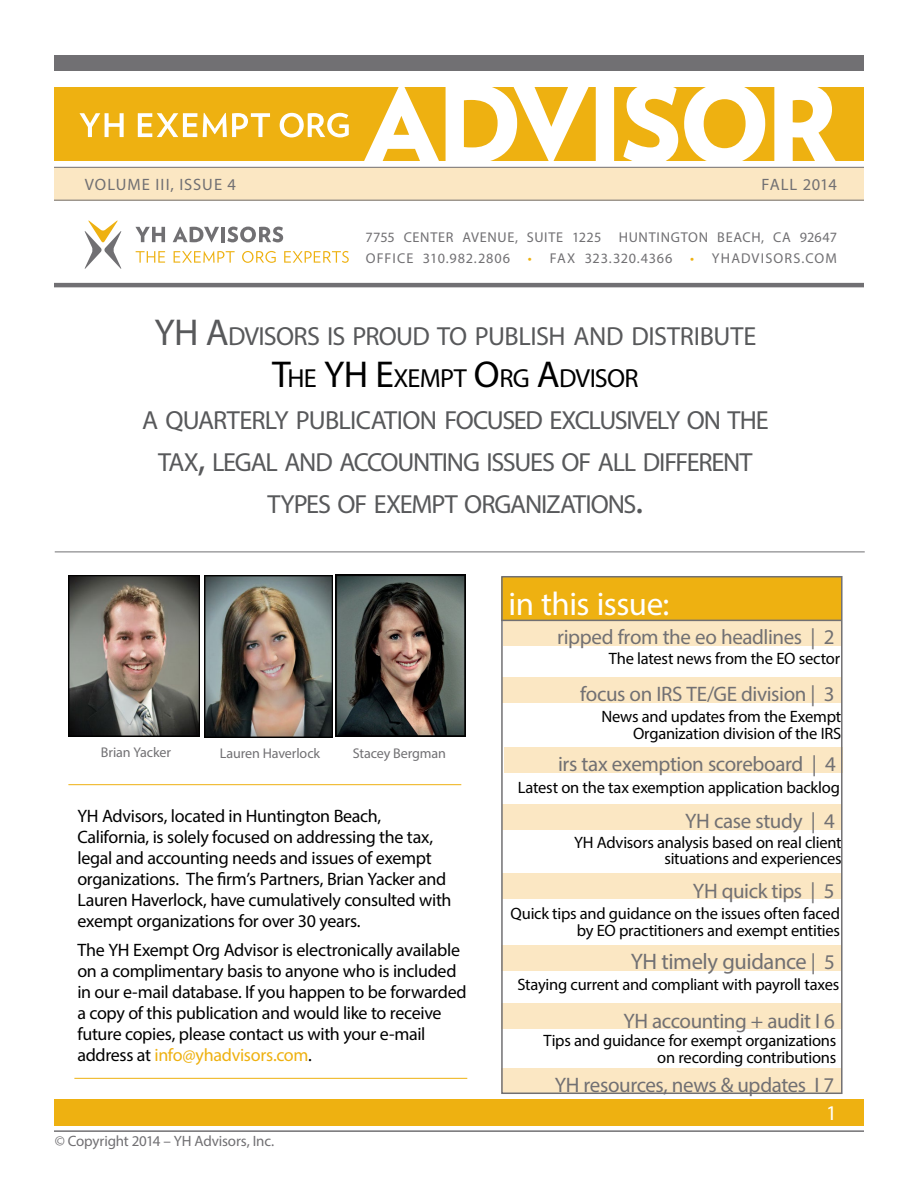
<style>
.page{position:relative;width:918px;height:1188px;background:#fff}
.page>*{position:absolute;margin:0;border:0;box-sizing:border-box;transform-origin:0 0}
.t1{font:33px "Myriad Pro";letter-spacing:-.015em;color:#fff}
.t2{font:26.25px/42px "Myriad Pro";letter-spacing:-.035em;color:#58595b;text-align:center}
.t3{font:22.5px "Myriad Pro";letter-spacing:-.02em;color:#717073}
.t4{font:21px "Myriad Pro";letter-spacing:-.02em;color:#717073}
.t5{font:21px "Myriad Pro";color:#fff}
.t6{font:18px/21px "Myriad Pro";letter-spacing:-.02em;color:#000}
.t7{font:16.5px/16.5px "Myriad Pro";letter-spacing:-.015em;color:#000;text-align:right}
.t8{font:16.5px "Myriad Pro";letter-spacing:.06em;color:#717073}
.t9{font:15px "Myriad Pro";letter-spacing:-.015em;color:#717073}
.t10{font:14.25px "Myriad Pro";letter-spacing:.05em;color:#717073}
.t11{font:14.1px "Myriad Pro";letter-spacing:-.005em;color:#717073}
.s1{color:#eeb111}
.s2{font-size:37.5px}
.s3{font-size:37.5px;color:#000}
.s4{color:#000}
.s5{font-size:21px}
</style>
<div class="page">
<div style="left:54px;top:1099px;width:810px;height:27px;background:#eeb111"></div>
<hr style="left:54px;top:1130px;width:810px;height:2px;background:#717073">
<hr style="left:55px;top:552px;width:810px;height:1px;background:#717073">
<hr style="left:68px;top:784px;width:393px;height:1px;background:#eeb111">
<img style="left:204px;top:575px;width:128px;height:162px">
<img style="left:336px;top:575px;width:129px;height:162px">
<img style="left:68px;top:575px;width:132px;height:162px">
<div style="left:54px;top:87px;width:810px;height:73px;background:#eeb111"></div>
<div style="left:54px;top:167px;width:810px;height:34px;background:#fbe7c3"></div>
<svg style="left:84px;top:220px;width:38px;height:49px"></svg>
<svg style="left:135px;top:227px;width:30px;height:15px"></svg>
<svg style="left:173px;top:227px;width:46px;height:15px"></svg>
<hr style="left:221px;top:227px;width:4px;height:15px;background:#717073">
<svg style="left:227px;top:227px;width:56px;height:15px"></svg>
<svg style="left:136px;top:251px;width:29px;height:12px"></svg>
<svg style="left:174px;top:251px;width:61px;height:12px"></svg>
<svg style="left:242px;top:251px;width:34px;height:12px"></svg>
<svg style="left:284px;top:251px;width:65px;height:12px"></svg>
<hr style="left:54px;top:283px;width:810px;height:4px;background:#717073">
<hr style="left:54px;top:200px;width:810px;height:1px;background:#717073">
<svg style="left:363px;top:87px;width:474px;height:74px"></svg>
<svg style="left:79px;top:113px;width:270px;height:24px"></svg>
<div style="left:54px;top:55px;width:810px;height:16px;background:#717073"></div>
<hr style="left:54px;top:167px;width:810px;height:1px;background:#717073">
<hr style="left:74px;top:1078px;width:393px;height:1px;background:#eeb111">
<div style="left:501px;top:1069px;width:340px;height:24px;background:#fbe7c3"></div>
<div style="left:501px;top:577px;width:340px;height:44px;background:#eeb111"></div>
<div style="left:501px;top:1003px;width:341px;height:26px;background:#fbe7c3"></div>
<div style="left:503px;top:620px;width:338px;height:26px;background:#fbe7c3"></div>
<div style="left:502px;top:677px;width:339px;height:26px;background:#fbe7c3"></div>
<div style="left:503px;top:804px;width:339px;height:26px;background:#fbe7c3"></div>
<hr style="left:501px;top:620px;width:340px;height:1px;background:#717073">
<div style="left:502px;top:873px;width:339px;height:26px;background:#fbe7c3"></div>
<div style="left:501px;top:945px;width:341px;height:26px;background:#fbe7c3"></div>
<div style="left:504px;top:747px;width:339px;height:26px;background:#fbe7c3"></div>
<div style="left:501px;top:576px;width:342px;height:518px;border:2px solid #717073"></div>
<p class="t8" style="left:85px;top:174px;width:11px">Vol</p>
<p class="t8" style="left:116px;top:174px;width:121px">ume III, Issue 4</p>
<p class="t8" style="left:761px;top:174px;width:10px">Fall</p>
<p class="t8" style="left:803px;top:174px;width:36px">2014</p>
<p class="t10" style="left:366px;top:229px;width:186px">7755 Center Avenue, Suite</p>
<p class="t10" style="left:572px;top:229px;width:163px">1225 Hunti ngton Beach</p>
<p class="t10" style="left:761px;top:229px;width:77px">, CA 92647</p>
<p class="t10" style="left:366px;top:250px;width:35px">office</p>
<p class="t10" style="left:423px;top:250px;width:111px">310.982.2806 <span class="s1">•</span></p>
<p class="t10" style="left:550px;top:250px;width:146px">fax 323.320.4366 <span class="s1">•</span></p>
<p class="t10" style="left:712px;top:250px;width:11px">yha</p>
<p class="t10" style="left:741px;top:250px;width:97px">dviso rs.com</p>
<h2 class="t2" style="left:142px;top:315px;width:628px"><span class="s2">YH A</span>DVISORS IS PROUD TO PUBLISH AND DISTRIBUTE <span class="s3">T</span><span class="s4">HE</span> <span class="s3">YH E</span><span class="s4">XEMPT</span> <span class="s3">O</span><span class="s4">RG</span> <span class="s3">A</span><span class="s4">DVISOR<br></span>A QUARTERLY PUBLICATION FOCUSED EXCLUSIVELY ON THE TAX<span class="s2">,</span> LEGAL AND ACCOUNTING ISSUES OF ALL DIFFERENT TYPES OF EXEMPT ORGANIZATIONS<span class="s2">.</span></h2>
<h1 class="t1" style="left:509px;top:583px;width:162px">in this issue:</h1>
<p class="t4" style="left:557px;top:624px;width:279px">ripped from the eo headlines | 2</p>
<p class="t4" style="left:580px;top:681px;width:256px">focus on IRS TE/GE division | 3</p>
<p class="t7" style="left:609px;top:650px;width:233px">The latest news from the EO sector</p>
<p class="t11" style="left:101px;top:744px;width:71px">Brian Yacker</p>
<p class="t11" style="left:220px;top:744px;width:102px">Lauren Haverlock</p>
<p class="t11" style="left:353px;top:744px;width:95px">Stacey Bergman</p>
<p class="t6" style="left:77px;top:805px;width:376px">YH Advisors, located in Huntington Beach, California, is solely focused on addressing the tax, legal and accounting needs and issues of exempt organizations. The firm’s Partners, Brian Yacker and Lauren Haverlock, have cumulatively consulted with exempt organizations for over 30 years.</p>
<p class="t6" style="left:77px;top:939px;width:391px">The YH Exempt Org Advisor is electronically available on a complimentary basis to anyone who is included in our e-mail database. If you happen to be forwarded a copy of this publication and would like to receive future copies, please contact us with your e-mail address at <span class="s1">info@yhadvisors.com</span>.</p>
<p class="t9" style="left:55px;top:1132px;width:221px">© Copyright 2014 – YH Advisors, Inc.</p>
<p class="t7" style="left:602px;top:708px;width:241px">N ews and updates from the Exempt<br>Organization division of the IRS</p>
<p class="t4" style="left:558px;top:751px;width:279px">irs tax exemption scoreboard | 4</p>
<p class="t7" style="left:518px;top:779px;width:324px">Latest on the tax exemption application backlog</p>
<p class="t4" style="left:685px;top:808px;width:151px">YH case study | 4</p>
<p class="t7" style="left:574px;top:833px;width:269px">YH Advisors analysis based on real client situations and experiences</p>
<p class="t7" style="left:511px;top:905px;width:331px">Quick tips and guidance on the issues often faced by EO practitioners and exempt entities</p>
<p class="t4" style="left:693px;top:878px;width:143px">YH quick tips | 5</p>
<p class="t3" style="left:631px;top:948px;width:206px">YH timely guidance <span class="s5">| 5</span></p>
<p class="t7" style="left:518px;top:976px;width:323px">Staying current and compliant with payroll taxes</p>
<p class="t4" style="left:623px;top:1008px;width:213px">YH accounting + audit I 6</p>
<p class="t7" style="left:543px;top:1032px;width:294px">Tips and guidance for exempt organizations on recording contributions</p>
<p class="t4" style="left:555px;top:1072px;width:281px">YH resources, news &amp; updates I 7</p>
<p class="t5" style="left:826px;top:1100px;width:12px">1</p>
</div>
